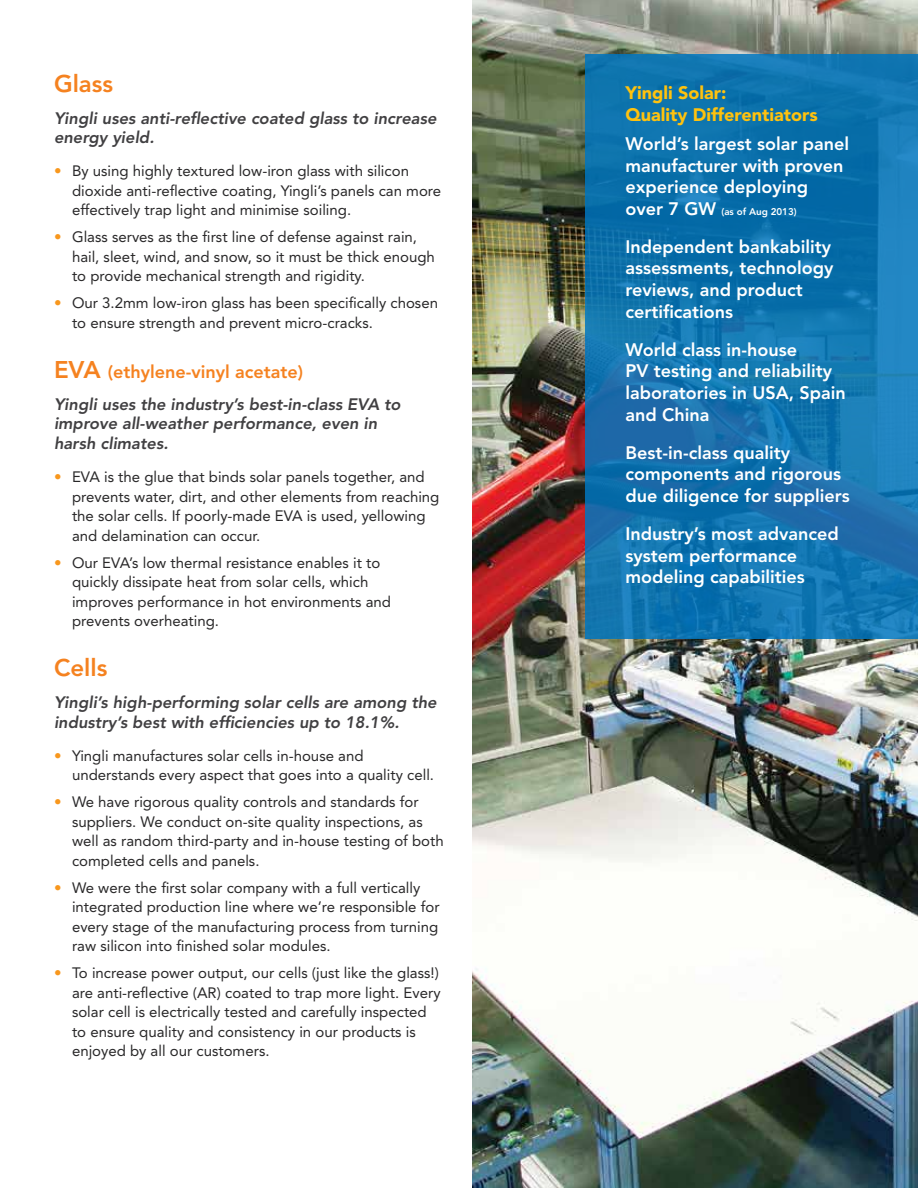
<style>
.page{position:relative;width:918px;height:1188px;background:#fff}
.page>*{position:absolute;margin:0;border:0;box-sizing:border-box;transform-origin:0 0}
.t1{font:800 24px "Avenir";color:#f58220}
.t2{font:800 18px/21.6px "Avenir";color:#fff}
.t3{font:900 18px/21.6px "Avenir";color:#ffc20e}
.t4{font:800 18px "Avenir";color:#f58220}
.t5{font:italic 800 16.5px/19.8px "Avenir";color:#414042}
.t6{font:15px/19.5px "Avenir";color:#292829}
.t7{font:800 9.75px "Avenir";color:#fff}
.s1{color:#f8971d}
.s2{font-size:24px}
.s3{font-size:18px}
</style>
<div class="page">
<img style="left:472px;top:0;width:446px;height:1188px">
<svg style="left:585px;top:54px;width:333px;height:585px;background:#1173af"></svg>
<h1 class="t1" style="left:54px;top:69px;width:61px">Glass</h1>
<p class="t5" style="left:54px;top:108px;width:384px">Yingli uses anti-reflective coated glass to increase energy yield.</p>
<p class="t6" style="left:72px;top:161px;width:371px;text-indent:-18px"><span class="s1">•</span> By using highly textured low-iron glass with silicon dioxide anti-reflective coating, Yingli’s panels can more effectively trap light and minimise soiling.</p>
<p class="t6" style="left:72px;top:227px;width:364px;text-indent:-18px"><span class="s1">•</span> Glass serves as the first line of defense against rain, hail, sleet, wind, and snow, so it must be thick enough to provide mechanical strength and rigidity.</p>
<p class="t6" style="left:72px;top:293px;width:368px;text-indent:-18px"><span class="s1">•</span> Our 3.2mm low-iron glass has been specifically chosen to ensure strength and prevent micro-cracks.</p>
<p class="t4" style="left:54px;top:361px;width:251px"><span class="s2">EVA</span> (ethylene-vinyl acetate)</p>
<p class="t5" style="left:54px;top:394px;width:348px">Yingli uses the industry’s best-in-class EVA to improve all-weather performance, even in harsh climates.</p>
<p class="t6" style="left:72px;top:467px;width:369px;text-indent:-18px"><span class="s1">•</span> EVA is the glue that binds solar panels together, and prevents water, dirt, and other elements from reaching the solar cells. If poorly-made EVA is used, yellowing and delamination can occur.</p>
<p class="t6" style="left:72px;top:553px;width:321px;text-indent:-18px"><span class="s1">•</span> Our EVA’s low thermal resistance enables it to quickly dissipate heat from solar cells, which improves performance in hot environments and prevents overheating.</p>
<h1 class="t1" style="left:54px;top:654px;width:55px">Cells</h1>
<p class="t5" style="left:54px;top:692px;width:384px">Yingli’s high-performing solar cells are among the industry’s best with efficiencies up to 18.1%.</p>
<p class="t6" style="left:72px;top:746px;width:364px;text-indent:-18px"><span class="s1">•</span> Yingli manufactures solar cells in-house and understands every aspect that goes into a quality cell.</p>
<p class="t6" style="left:72px;top:793px;width:373px;text-indent:-18px"><span class="s1">•</span> We have rigorous quality controls and standards for suppliers. We conduct on-site quality inspections, as well as random third-party and in-house testing of both completed cells and panels.</p>
<p class="t6" style="left:72px;top:878px;width:369px;text-indent:-18px"><span class="s1">•</span> We were the first solar company with a full vertically integrated production line where we’re responsible for every stage of the manufacturing process from turning raw silicon into finished solar modules.</p>
<p class="t6" style="left:72px;top:964px;width:370px;text-indent:-18px"><span class="s1">•</span> To increase power output, our cells (just like the glass!) are anti-reflective (AR) coated to trap more light. Every solar cell is electrically tested and carefully inspected to ensure quality and consistency in our products is enjoyed by all our customers.</p>
<p class="t3" style="left:626px;top:82px;width:194px">Yingli Solar:<br>Quality Differentiators</p>
<p class="t2" style="left:626px;top:133px;width:225px">World’s largest solar panel manufacturer with proven experience deploying</p>
<p class="t7" style="left:626px;top:206px;width:173px"><span class="s3">over 7 GW</span> (as of Aug 2013)</p>
<p class="t2" style="left:626px;top:236px;width:209px">Independent bankability assessments, technology reviews, and product certifications</p>
<p class="t2" style="left:626px;top:339px;width:222px">World class in-house<br>PV testing and reliability laboratories in USA, Spain and China</p>
<p class="t2" style="left:626px;top:442px;width:226px">Best-in-class quality components and rigorous due diligence for suppliers</p>
<p class="t2" style="left:626px;top:523px;width:215px">Industry’s most advanced system performance modeling capabilities</p>
</div>
